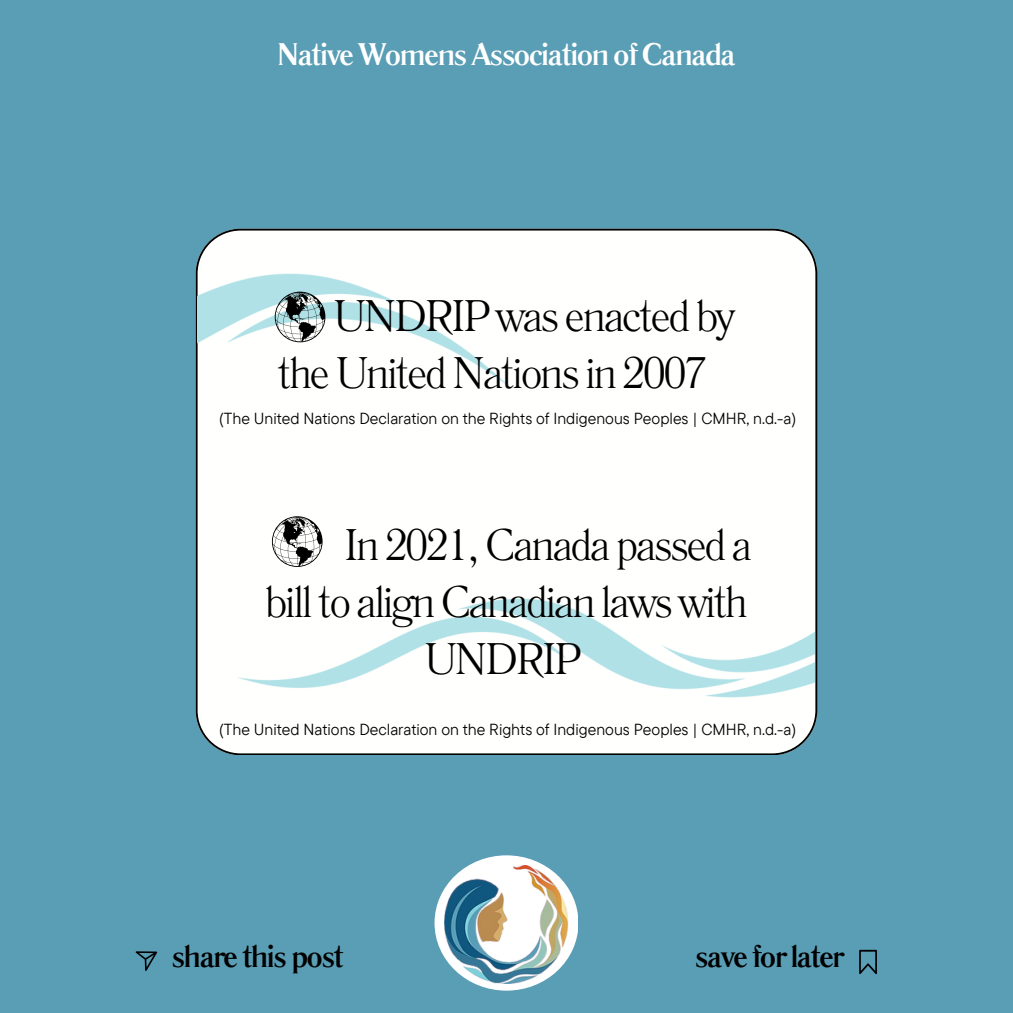
<style>
.page{position:relative;width:1013px;height:1013px;background:#fff}
.page>*{position:absolute;margin:0;border:0;box-sizing:border-box;transform-origin:0 0}
.t1{font:43.88px/57px "Literaturnaya";letter-spacing:-.06em;color:#000}
.t2{font:700 31px "Literaturnaya";letter-spacing:-.055em;color:#fff}
.t3{font:700 31px "Literaturnaya";letter-spacing:-.055em;color:#000}
.t4{font:16px "TT Commons Pro";color:#000}
</style>
<div class="page">
<div style="left:0;top:0;width:1012px;height:1012px;background:#5a9eb5"></div>
<svg style="left:196px;top:229px;width:621px;height:526px;background:#eff0ef"></svg>
<svg style="left:859px;top:949px;width:18px;height:25px"></svg>
<svg style="left:136px;top:951px;width:21px;height:20px"></svg>
<img style="left:225px;top:495px;width:589px;height:236px">
<img style="left:198px;top:228px;width:320px;height:182px">
<svg style="left:275px;top:292px;width:50px;height:50px;background:#92a0a0"></svg>
<svg style="left:272px;top:516px;width:50px;height:51px;background:#a9a9a8"></svg>
<div style="left:434px;top:855px;width:144px;height:135px;background:#fff;border-radius:50%"></div>
<img style="left:445px;top:865px;width:123px;height:118px">
<p class="t2" style="left:277px;top:36px;width:460px">Native Womens Association of Canada</p>
<p class="t1" style="left:277px;top:288px;width:459px;text-indent:55px">UNDRIP was enacted by the United Nations in 2007</p>
<p class="t4" style="left:219px;top:408px;width:578px">(The United Nations Declaration on the Rights of Indigenous Peoples | CMHR, n.d.-a)</p>
<h2 class="t1" style="left:344px;top:517px;width:410px">In 2021, Canada passed a</h2>
<h2 class="t1" style="left:265px;top:574px;width:485px">bill to align Canadian laws with</h2>
<h2 class="t1" style="left:424px;top:631px;width:159px">UNDRIP</h2>
<p class="t4" style="left:219px;top:719px;width:578px">(The United Nations Declaration on the Rights of Indigenous Peoples | CMHR, n.d.-a)</p>
<p class="t3" style="left:171px;top:938px;width:174px">share this post</p>
<h1 class="t3" style="left:694px;top:938px;width:151px">save for later</h1>
</div>
